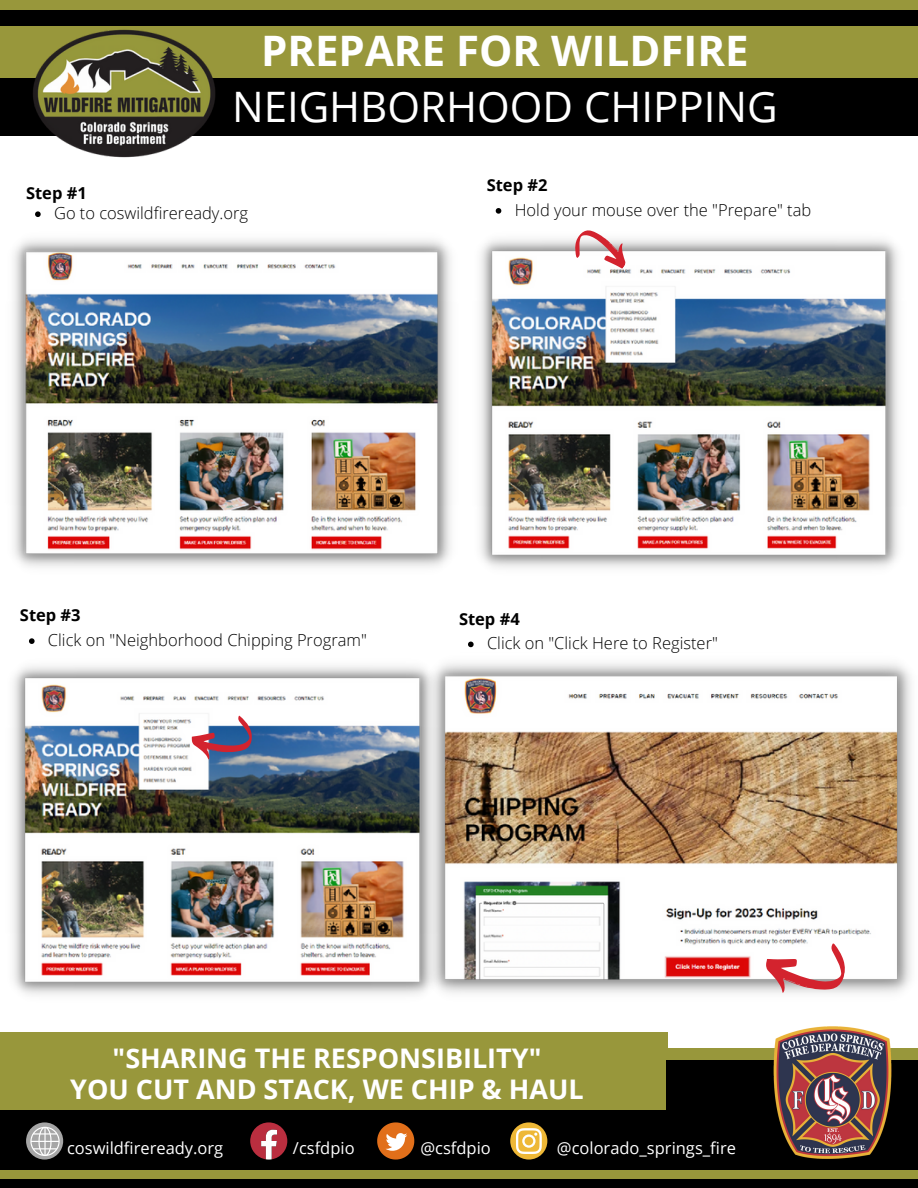
<style>
.page{position:relative;width:918px;height:1188px;background:#fff}
.page>*{position:absolute;margin:0;border:0;box-sizing:border-box;transform-origin:0 0}
.t1{font:42px "Open Sans";color:#fff}
.t2{font:700 42px "Open Sans";color:#fff}
.t3{font:700 27px/31.5px "Open Sans";color:#fff;text-align:center}
.t4{font:300 16.5px "Open Sans";color:#000}
.t5{font:16.5px "Open Sans";color:#fff}
.t6{font:700 16.5px "Open Sans";color:#000}
</style>
<div class="page">
<div style="left:0;top:1101px;width:721px;height:87px;background:#000"></div>
<div style="left:0;top:1032px;width:668px;height:78px;background:#98973b"></div>
<div style="left:666px;top:1053px;width:252px;height:135px;background:#000"></div>
<div style="left:0;top:1170px;width:918px;height:9px;background:#98973b"></div>
<div style="left:0;top:67px;width:918px;height:69px;background:#000"></div>
<div style="left:0;top:0;width:918px;height:78px;background:#98973b"></div>
<div style="left:0;top:10px;width:918px;height:15px;background:#000"></div>
<img style="left:26px;top:25px;width:196px;height:133px">
<svg style="left:26px;top:1122px;width:37px;height:38px"></svg>
<svg style="left:30px;top:1127px;width:30px;height:29px"></svg>
<div style="left:510px;top:1122px;width:37px;height:38px;background:#eeb837;border-radius:50%"></div>
<svg style="left:516px;top:1128px;width:26px;height:26px"></svg>
<svg style="left:377px;top:1122px;width:37px;height:38px"></svg>
<svg style="left:250px;top:1122px;width:37px;height:38px"></svg>
<div style="left:619px;top:1048px;width:299px;height:11px;background:#98973b"></div>
<img style="left:772px;top:1026px;width:121px;height:133px">
<img style="left:13px;top:239px;width:438px;height:328px">
<img style="left:480px;top:239px;width:419px;height:329px">
<img style="left:13px;top:666px;width:411px;height:329px">
<svg style="left:192px;top:716px;width:60px;height:44px"></svg>
<svg style="left:567px;top:230px;width:68px;height:54px"></svg>
<img style="left:424px;top:663px;width:487px;height:331px">
<svg style="left:761px;top:931px;width:89px;height:63px"></svg>
<svg style="left:35px;top:211px;width:6px;height:6px"></svg>
<svg style="left:496px;top:208px;width:5px;height:6px"></svg>
<svg style="left:29px;top:638px;width:6px;height:6px"></svg>
<svg style="left:468px;top:642px;width:6px;height:5px"></svg>
<h1 class="t2" style="left:261px;top:21px;width:489px">PREPARE FOR WILDFIRE</h1>
<h1 class="t1" style="left:232px;top:77px;width:547px">NEIGHBORHOOD CHIPPING</h1>
<p class="t6" style="left:26px;top:181px;width:62px">Step #1</p>
<p class="t4" style="left:54px;top:202px;width:196px">Go to coswildfireready.org</p>
<p class="t6" style="left:487px;top:174px;width:62px">Step #2</p>
<p class="t4" style="left:515px;top:198px;width:298px">Hold your mouse over the "Prepare" tab</p>
<p class="t6" style="left:20px;top:604px;width:62px">Step #3</p>
<p class="t4" style="left:48px;top:629px;width:320px">Click on "Neighborhood Chipping Program"</p>
<p class="t6" style="left:459px;top:607px;width:62px">Step #4</p>
<p class="t4" style="left:487px;top:632px;width:232px">Click on "Click Here to Register"</p>
<h2 class="t3" style="left:70px;top:1042px;width:515px">"SHARING THE RESPONSIBILITY"<br>YOU CUT AND STACK, WE CHIP &amp; HAUL</h2>
<p class="t5" style="left:67px;top:1136px;width:158px">coswildfireready.org</p>
<p class="t5" style="left:293px;top:1136px;width:63px">/csfdpio</p>
<p class="t5" style="left:420px;top:1136px;width:72px">@csfdpio</p>
<p class="t5" style="left:557px;top:1136px;width:181px">@colorado_springs_fire</p>
</div>
